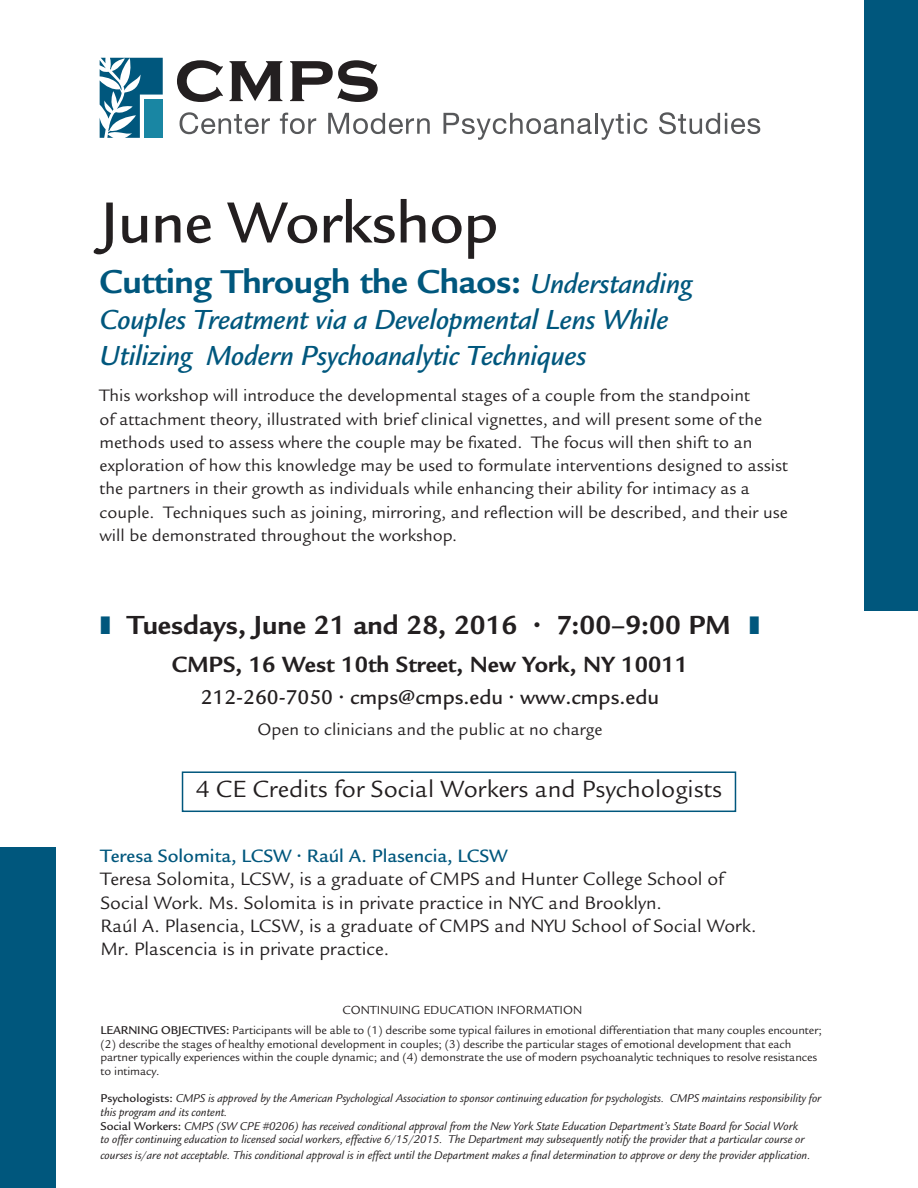
<style>
.page{position:relative;width:918px;height:1188px;background:#fff}
.page>*{position:absolute;margin:0;border:0;box-sizing:border-box;transform-origin:0 0}
.t1{font:500 63px "Legacy Sans";letter-spacing:-.01em;color:#231f20}
.t2{font:700 36px "Legacy Sans";letter-spacing:-.01em;color:#00577d}
.t3{font:italic 500 30px/36px "Legacy Sans";letter-spacing:-.01em;color:#00577d}
.t4{font:700 28.5px "Legacy Sans";color:#231f20}
.t5{font:25.5px "Legacy Sans";color:#231f20}
.t6{font:700 24px "Legacy Sans";color:#231f20}
.t7{font:500 21.75px "Legacy Sans";color:#231f20}
.t8{font:19.5px/23.4px "Legacy Sans";color:#231f20}
.t9{font:500 19.5px "Legacy Sans";color:#00577d}
.t10{font:18px/23.2px "Legacy Sans";color:#231f20}
.t11{font:12.75px "Legacy Sans";color:#231f20}
.t12{font:italic 12.3px/13.8px "Legacy Sans";color:#231f20}
.t13{font:12.3px/13.5px "Legacy Sans";letter-spacing:-.01em;color:#231f20}
.s1{font-weight:500;font-style:italic;font-size:30px}
.s2{color:#00577d}
.s3{font-weight:500}
.s4{font-weight:500;font-style:normal}
</style>
<div class="page">
<div style="left:864px;top:0;width:54px;height:610px;background:#00577d"></div>
<div style="left:0;top:848px;width:55px;height:340px;background:#00577d"></div>
<svg style="left:177px;top:60px;width:46px;height:42px"></svg>
<svg style="left:230px;top:61px;width:52px;height:40px"></svg>
<svg style="left:290px;top:60px;width:88px;height:42px"></svg>
<svg style="left:100px;top:58px;width:63px;height:80px"></svg>
<svg style="left:180px;top:112px;width:90px;height:22px"></svg>
<svg style="left:280px;top:113px;width:36px;height:21px"></svg>
<svg style="left:328px;top:113px;width:102px;height:21px"></svg>
<svg style="left:443px;top:113px;width:149px;height:27px"></svg>
<hr style="left:595px;top:113px;width:2px;height:21px;background:#57585a">
<svg style="left:600px;top:113px;width:47px;height:27px"></svg>
<svg style="left:659px;top:112px;width:101px;height:22px"></svg>
<div style="left:182px;top:771px;width:554px;height:41px;border:2px solid #00577d"></div>
<h1 class="t1" style="left:101px;top:187px;width:400px">June Workshop</h1>
<h2 class="t2" style="left:100px;top:261px;width:594px">Cutting Through the Chaos: <span class="s1">Understanding</span></h2>
<h3 class="t3" style="left:100px;top:302px;width:570px">Couples Treatment via a Developmental Lens While<br>Utilizing Modern Psychoanalytic Techniques</h3>
<p class="t10" style="left:100px;top:384px;width:690px">This workshop will introduce the developmental stages of a couple from the standpoint<br>of attachment theory, illustrated with brief clinical vignettes, and will present some of the methods used to assess where the couple may be fixated. The focus will then shift to an exploration of how this knowledge may be used to formulate interventions designed to assist the partners in their growth as individuals while enhancing their ability for intimacy as a couple. Techniques such as joining, mirroring, and reflection will be described, and their use will be demonstrated throughout the workshop.</p>
<h3 class="t4" style="left:100px;top:609px;width:661px"><span class="s2">❚</span> Tuesdays, June 21 and 28, 2016 • 7:00–9:00 PM <span class="s2">❚</span></h3>
<h3 class="t6" style="left:172px;top:651px;width:518px">CMPS, 16 West 10th Street, New York, NY 10011</h3>
<h3 class="t7" style="left:201px;top:685px;width:460px">212-260-7050 • cmps@cmps.edu • www.cmps.edu</h3>
<h3 class="t10" style="left:258px;top:717px;width:346px">Open to clinicians and the public at no charge</h3>
<h3 class="t5" style="left:196px;top:775px;width:528px">4 CE Credits for Social Workers and Psychologists</h3>
<h3 class="t9" style="left:101px;top:845px;width:409px">Teresa Solomita, LCSW • Raúl A. Plasencia, LCSW</h3>
<p class="t8" style="left:101px;top:868px;width:658px">Teresa Solomita, LCSW, is a graduate of CMPS and Hunter College School of Social Work. Ms. Solomita is in private practice in NYC and Brooklyn.<br>Raúl A. Plasencia, LCSW, is a graduate of CMPS and NYU School of Social Work.<br>Mr. Plascencia is in private practice.</p>
<p class="t11" style="left:342px;top:1003px;width:241px">CONTINUING EDUCATION INFORMATION</p>
<p class="t13" style="left:101px;top:1024px;width:723px"><span class="s3">LEARNING OBJECTIVES:</span> Participants will be able to (1) describe some typical failures in emotional differentiation that many couples encounter; (2) describe the stages of healthy emotional development in couples; (3) describe the particular stages of emotional development that each partner typically experiences within the couple dynamic; and (4) demonstrate the use of modern psychoanalytic techniques to resolve resistances to intimacy.</p>
<p class="t12" style="left:101px;top:1092px;width:722px"><span class="s4">Psychologists:</span> CMPS is approved by the American Psychological Association to sponsor continuing education for psychologists. CMPS maintains responsibility for this program and its content.<br><span class="s4">Social Workers:</span> CMPS (SW CPE #0206) has received conditional approval from the New York State Education Department’s State Board for Social Work<br>to offer continuing education to licensed social workers, effective 6/15/2015. The Department may subsequently notify the provider that a particular course or</p>
<p class="t12" style="left:101px;top:1148px;width:711px">courses is/are not acceptable. This conditional approval is in effect until the Department makes a final determination to approve or deny the provider application.</p>
</div>
